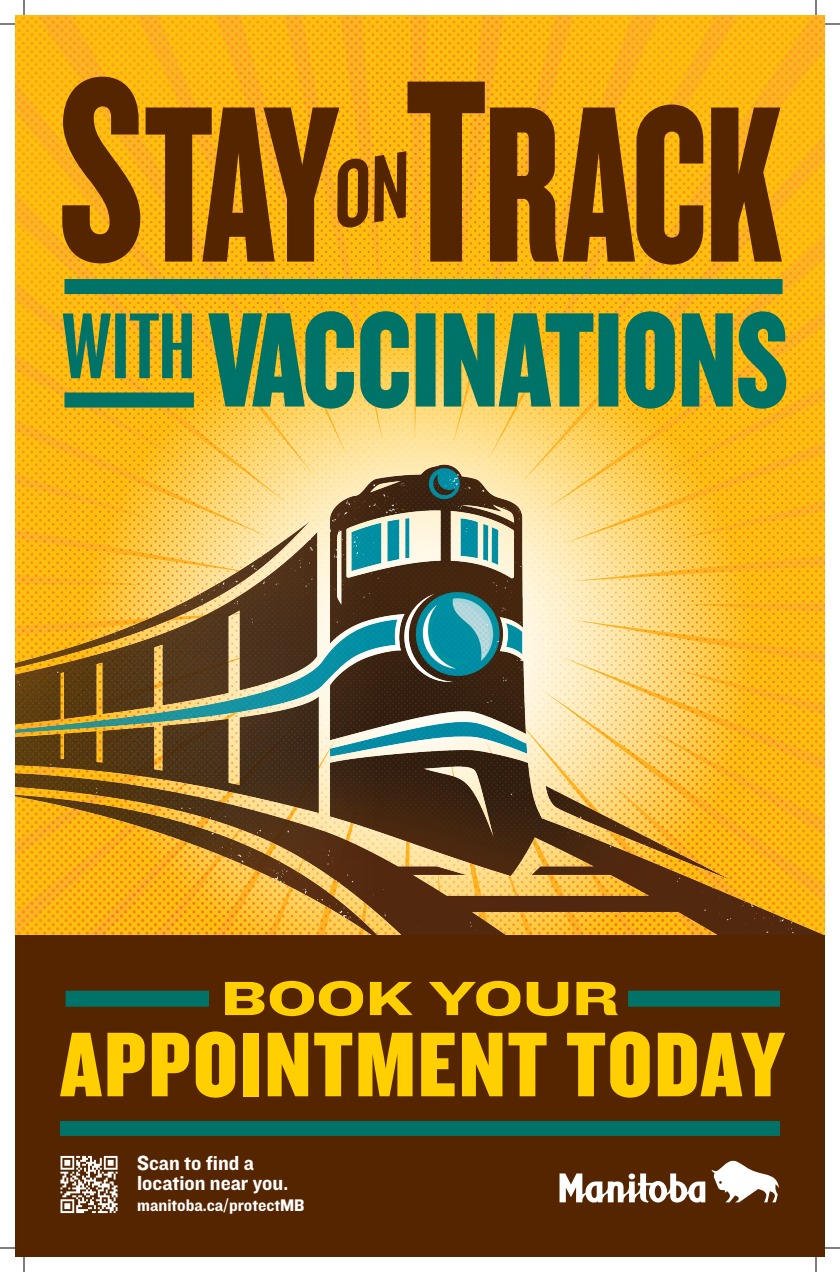
<style>
.page{position:relative;width:840px;height:1272px;background:#fff}
.page>*{position:absolute;margin:0;border:0;box-sizing:border-box;transform-origin:0 0}
.t1{font:95.3px "Knockout 69 Full Liteweight";letter-spacing:.02em;color:#ffcf00;scale:1.08 1}
.t2{font:49.7px "Knockout 53 Heviweight";letter-spacing:-.01em;color:#ffcf00;scale:1.21 1}
.t3{font:21.1px/19.3px "Knockout 51 Middleweight";color:#fff}
.t4{font:17.4px "Knockout 51 Middleweight";color:#fff}
</style>
<div class="page">
<img style="left:15px;top:18px;width:810px;height:444px">
<img style="left:15px;top:462px;width:810px;height:474px">
<div style="left:15px;top:936px;width:810px;height:321px;background:#552500"></div>
<img style="left:60px;top:1155px;width:58px;height:59px">
<div style="left:628px;top:991px;width:152px;height:16px;background:#007368"></div>
<div style="left:60px;top:1121px;width:720px;height:15px;background:#007368"></div>
<div style="left:66px;top:991px;width:143px;height:16px;background:#007368"></div>
<svg style="left:711px;top:1161px;width:68px;height:41px"></svg>
<svg style="left:560px;top:1173px;width:145px;height:30px"></svg>
<svg style="left:62px;top:77px;width:720px;height:188px"></svg>
<svg style="left:208px;top:311px;width:578px;height:98px;fill:#007368"></svg>
<svg style="left:63px;top:314px;width:129px;height:64px"></svg>
<svg style="left:327px;top:150px;width:90px;height:80px"></svg>
<div style="left:64px;top:279px;width:719px;height:15px;background:#007368"></div>
<div style="left:64px;top:393px;width:130px;height:15px;background:#007368"></div>
<svg style="left:0;top:23px;width:15px;height:2px"></svg>
<svg style="left:825px;top:23px;width:15px;height:2px"></svg>
<svg style="left:0;top:1247px;width:15px;height:2px"></svg>
<svg style="left:825px;top:1247px;width:15px;height:2px"></svg>
<svg style="left:23px;top:0;width:2px;height:15px"></svg>
<svg style="left:23px;top:1257px;width:2px;height:15px"></svg>
<svg style="left:815px;top:0;width:2px;height:15px"></svg>
<svg style="left:815px;top:1257px;width:2px;height:15px"></svg>
<p class="t2" style="left:220px;top:963px;width:331px">BOOK YOUR</p>
<p class="t1" style="left:60px;top:1005px;width:673px">APPOINTMENT TODAY</p>
<p class="t3" style="left:137px;top:1153px;width:152px">Scan to find a location near you.</p>
<p class="t4" style="left:137px;top:1193px;width:169px">manitoba.ca/protectMB</p>
</div>
